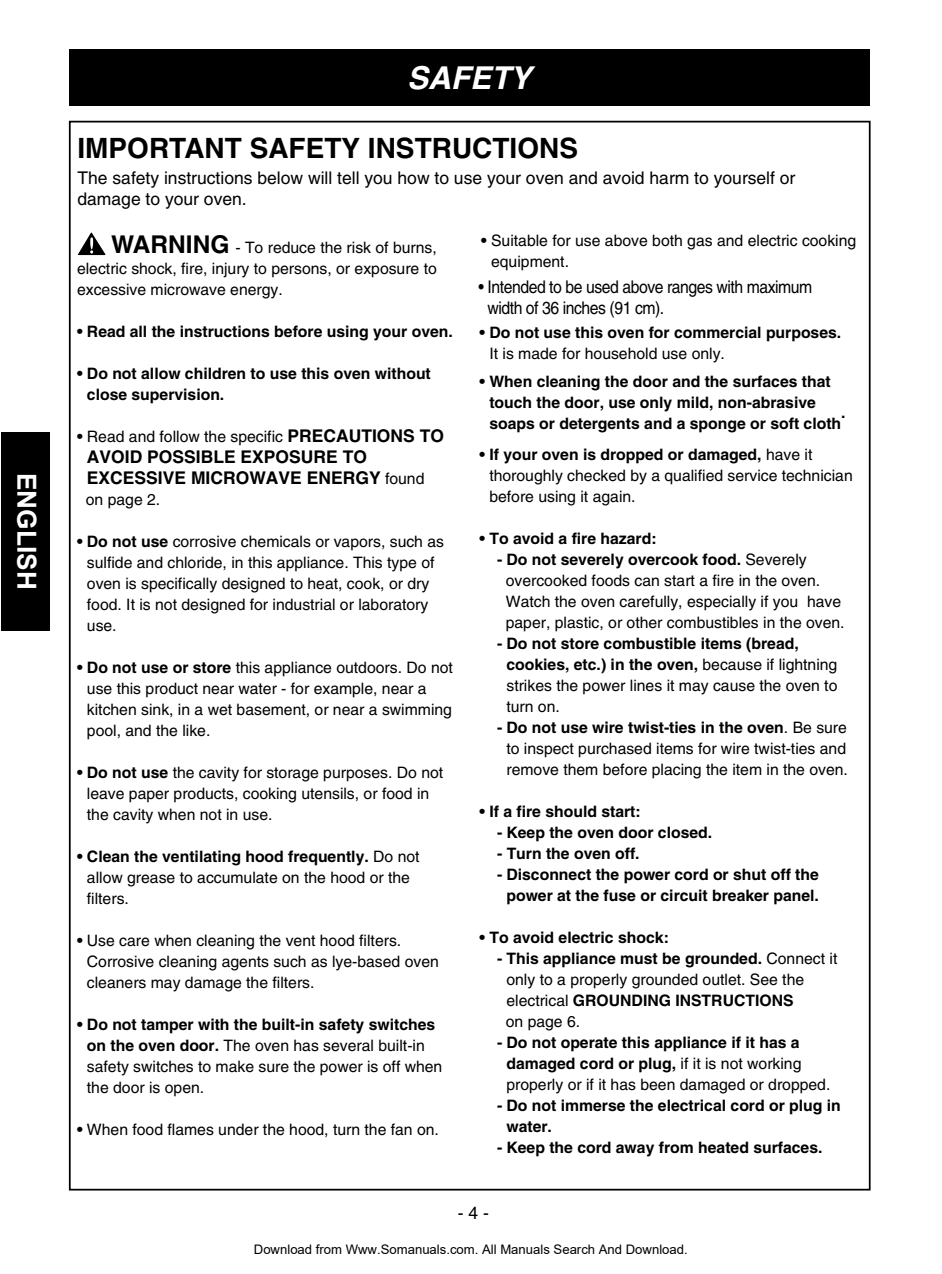
<style>
.page{position:relative;width:942px;height:1274px;background:#fff}
.page>*{position:absolute;margin:0;border:0;box-sizing:border-box;transform-origin:0 0}
.t1{font:italic 700 31.5px "Helvetica";color:#fff}
.t2{font:700 28px "Helvetica";color:#000}
.t3{font:700 26.25px "Arial";color:#fff}
.t4{font:17.5px/21px "Helvetica";color:#000}
.t5{font:17.5px/21px "Helvetica";letter-spacing:-.03em;color:#000;scale:.9 1}
.t6{font:700 17.5px/21px "Helvetica";color:#000}
.t7{font:15.75px/21px "Helvetica";color:#000}
.t8{font:700 15.75px/21px "Helvetica";color:#000}
.t9{font:13.12px "Arial";color:#000}
.s1{font-weight:700;font-size:24.5px}
.s2{font-weight:700}
.s3{font-weight:700;font-size:17.5px}
.s4{font-weight:400;font-size:15.75px}
</style>
<div class="page">
<div style="left:69px;top:50px;width:800px;height:56px;background:#000"></div>
<svg style="left:78px;top:232px;width:28px;height:23px"></svg>
<div style="left:1px;top:432px;width:49px;height:198px;background:#000"></div>
<h3 class="t3" style="left:44px;top:473px;width:118px;rotate:90deg">ENGLISH</h3>
<h1 class="t1" style="left:407px;top:67px;width:126px">SAFETY</h1>
<h2 class="t2" style="left:77px;top:138px;width:502px">IMPORTANT SAFETY INSTRUCTIONS</h2>
<p class="t4" style="left:77px;top:169px;width:719px">The safety instructions below will tell you how to use your oven and avoid harm to yourself or damage to your oven.</p>
<p class="t7" style="left:77px;top:238px;width:361px;text-align:justify;text-indent:34px"><span class="s1">WARNING</span> - To reduce the risk of burns, electric shock, fire, injury to persons, or exposure to excessive microwave energy.</p>
<p class="t8" style="left:77px;top:322px;width:377px">• Read all the instructions before using your oven.</p>
<p class="t8" style="left:87px;top:364px;width:345px;text-indent:-10px">• Do not allow children to use this oven without close supervision.</p>
<p class="t7" style="left:77px;top:427px;width:368px"><span class="s2">•</span> Read and follow the specific <span class="s3">PRECAUTIONS TO</span></p>
<p class="t6" style="left:87px;top:448px;width:339px">AVOID POSSIBLE EXPOSURE TO<br>EXCESSIVE MICROWAVE ENERGY <span class="s4">found</span></p>
<p class="t7" style="left:86px;top:490px;width:76px">on page 2.</p>
<p class="t7" style="left:87px;top:532px;width:358px;text-indent:-10px"><span class="s2">• Do not use</span> corrosive chemicals or vapors, such as sulfide and chloride, in this appliance. This type of oven is specifically designed to heat, cook, or dry food. It is not designed for industrial or laboratory use.</p>
<p class="t7" style="left:87px;top:658px;width:367px;text-indent:-10px"><span class="s2">• Do not use or store</span> this appliance outdoors. Do not use this product near water - for example, near a kitchen sink, in a wet basement, or near a swimming pool, and the like.</p>
<p class="t7" style="left:87px;top:763px;width:358px;text-indent:-10px"><span class="s2">• Do not use</span> the cavity for storage purposes. Do not leave paper products, cooking utensils, or food in the cavity when not in use.</p>
<p class="t7" style="left:87px;top:847px;width:334px;text-indent:-10px"><span class="s2">• Clean the ventilating hood frequently.</span> Do not allow grease to accumulate on the hood or the filters.</p>
<p class="t7" style="left:87px;top:931px;width:353px;text-indent:-10px"><span class="s2">•</span> Use care when cleaning the vent hood filters.<br>Corrosive cleaning agents such as lye-based oven cleaners may damage the filters.</p>
<p class="t7" style="left:87px;top:1015px;width:357px;text-indent:-10px"><span class="s2">• Do not tamper with the built-in safety switches on the oven door.</span> The oven has several built-in safety switches to make sure the power is off when the door is open.</p>
<p class="t7" style="left:77px;top:1120px;width:363px"><span class="s2">•</span> When food flames under the hood, turn the fan on.</p>
<p class="t7" style="left:491px;top:231px;width:366px;text-indent:-10px"><span class="s2">•</span> Suitable for use above both gas and electric cooking equipment.</p>
<p class="t5" style="left:487px;top:278px;width:362px;text-indent:-9px">• Intended to be used above ranges with maximum width of 36 inches (91 cm).</p>
<p class="t8" style="left:479px;top:323px;width:363px">• Do not use this oven for commercial purposes.</p>
<p class="t7" style="left:489px;top:344px;width:237px">It is made for household use only.</p>
<p class="t8" style="left:489px;top:372px;width:353px;text-indent:-10px">• When cleaning the door and the surfaces that touch the door, use only mild, non-abrasive soaps or detergents and a sponge or soft cloth</p>
<p class="t8" style="left:841px;top:404px;width:6px">.</p>
<p class="t7" style="left:489px;top:446px;width:365px;text-indent:-10px"><span class="s2">• If your oven is dropped or damaged,</span> have it thoroughly checked by a qualified service technician before using it again.</p>
<p class="t8" style="left:479px;top:530px;width:178px">• To avoid a fire hazard:</p>
<p class="t7" style="left:506px;top:551px;width:340px;text-indent:-9px"><span class="s2">- Do not severely overcook food.</span> Severely overcooked foods can start a fire in the oven.<br>Watch the oven carefully, especially if you have paper, plastic, or other combustibles in the oven.</p>
<p class="t7" style="left:506px;top:635px;width:332px;text-indent:-9px"><span class="s2">- Do not store combustible items (bread, cookies, etc.) in the oven,</span> because if lightning strikes the power lines it may cause the oven to turn on.</p>
<p class="t7" style="left:497px;top:719px;width:352px;text-align:center"><span class="s2">- Do not use wire twist-ties in the oven</span>. Be sure to inspect purchased items for wire twist-ties and remove them before placing the item in the oven.</p>
<p class="t8" style="left:479px;top:803px;width:163px">• If a fire should start:</p>
<p class="t8" style="left:497px;top:824px;width:217px">- Keep the oven door closed.</p>
<p class="t8" style="left:497px;top:845px;width:144px">- Turn the oven off.</p>
<p class="t8" style="left:497px;top:866px;width:323px;text-align:center">- Disconnect the power cord or shut off the power at the fuse or circuit breaker panel.</p>
<p class="t8" style="left:479px;top:929px;width:191px">• To avoid electric shock:</p>
<p class="t7" style="left:506px;top:950px;width:333px;text-indent:-9px"><span class="s2">- This appliance must be grounded.</span> Connect it only to a properly grounded outlet. See the electrical <span class="s2">GROUNDING INSTRUCTIONS<br></span>on page 6.</p>
<p class="t7" style="left:506px;top:1034px;width:325px;text-indent:-9px"><span class="s2">- Do not operate this appliance if it has a damaged cord or plug,</span> if it is not working properly or if it has been damaged or dropped.</p>
<p class="t8" style="left:506px;top:1097px;width:336px;text-indent:-9px">- Do not immerse the electrical cord or plug in water.</p>
<p class="t8" style="left:497px;top:1139px;width:327px">- Keep the cord away from heated surfaces.</p>
<p class="t4" style="left:458px;top:1204px;width:33px">- 4 -</p>
<p class="t9" style="left:254px;top:1242px;width:435px">Download from Www.Somanuals.com. All Manuals Search And Download.</p>
</div>
